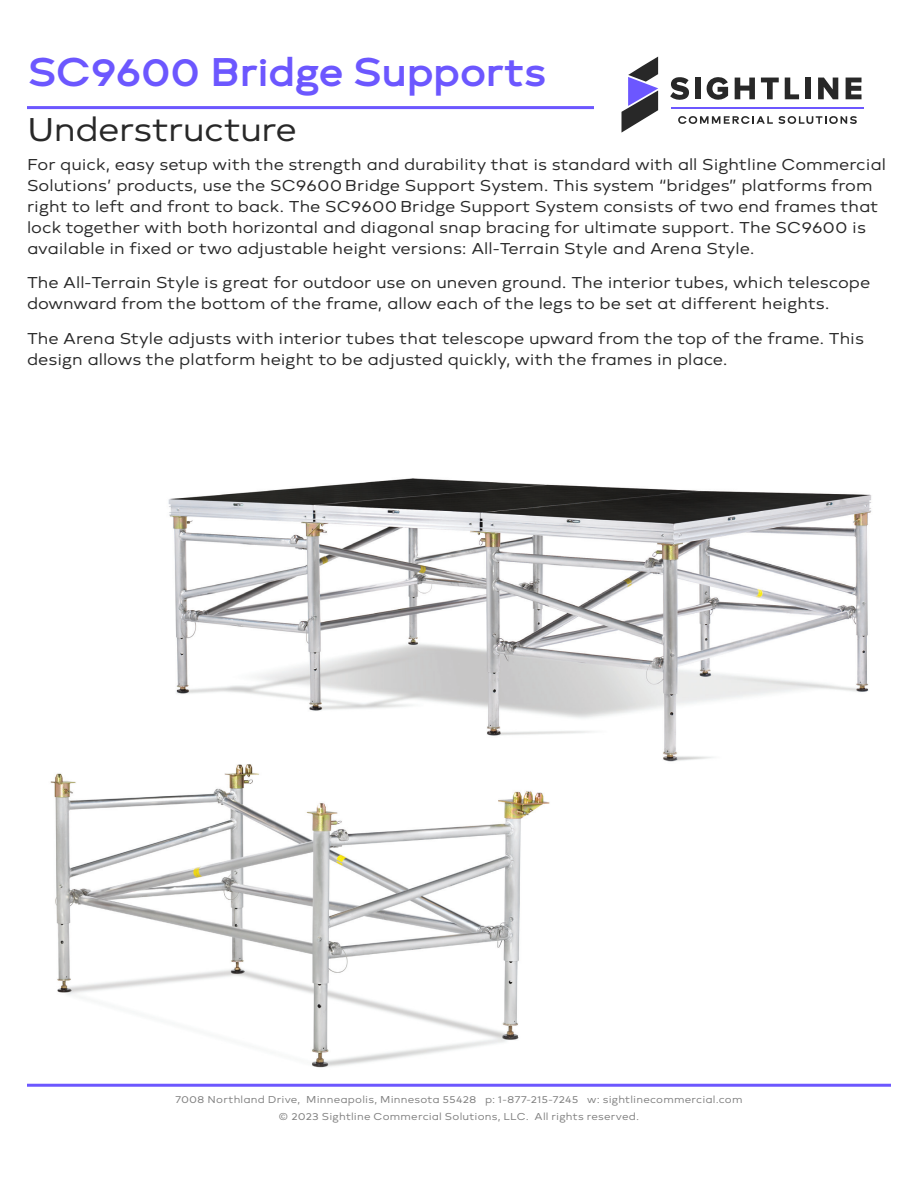
<style>
.page{position:relative;width:918px;height:1188px;background:#fff}
.page>*{position:absolute;margin:0;border:0;box-sizing:border-box;transform-origin:0 0}
.t1{font:700 42px "Brooklyn";letter-spacing:-.045em;color:#6c57ff}
.t2{font:34.5px "Brooklyn";letter-spacing:-.015em;color:#282828}
.Body_Copy{font:16.5px/21px "Brooklyn";color:#282828}
.t3{font:10.5px/16.6px "Brooklyn";letter-spacing:.015em;color:#7f7f7f;text-align:center}
</style>
<div class="page">
<hr style="left:27px;top:106px;width:567px;height:3px;background:#6c57ff">
<hr style="left:27px;top:1084px;width:864px;height:3px;background:#6c57ff">
<svg style="left:622px;top:57px;width:36px;height:76px"></svg>
<svg style="left:818px;top:78px;width:20px;height:21px"></svg>
<hr style="left:672px;top:107px;width:192px;height:1px;background:#6c57ff">
<svg style="left:707px;top:77px;width:21px;height:23px"></svg>
<svg style="left:735px;top:78px;width:20px;height:21px"></svg>
<svg style="left:846px;top:78px;width:16px;height:21px"></svg>
<svg style="left:670px;top:77px;width:19px;height:23px"></svg>
<svg style="left:761px;top:78px;width:18px;height:21px"></svg>
<svg style="left:785px;top:78px;width:14px;height:21px"></svg>
<div style="left:695px;top:78px;width:6px;height:21px;background:#282828"></div>
<div style="left:805px;top:78px;width:6px;height:21px;background:#282828"></div>
<svg style="left:678px;top:116px;width:179px;height:8px"></svg>
<img style="left:168px;top:478px;width:704px;height:284px">
<img style="left:50px;top:764px;width:500px;height:304px">
<h1 class="t1" style="left:27px;top:51px;width:521px">SC9600 Bridge Supports</h1>
<h2 class="t2" style="left:27px;top:113px;width:272px">Understructure</h2>
<p class="Body_Copy" style="left:27px;top:155px;width:861px">For quick, easy setup with the strength and durability that is standard with all Sightline Commercial Solutions’ products, use the SC9600 Bridge Support System. This system “bridges” platforms from right to left and front to back. The SC9600 Bridge Support System consists of two end frames that lock together with both horizontal and diagonal snap bracing for ultimate support. The SC9600 is available in fixed or two adjustable height versions: All-Terrain Style and Arena Style.</p>
<p class="Body_Copy" style="left:27px;top:273px;width:845px">The All-Terrain Style is great for outdoor use on uneven ground. The interior tubes, which telescope downward from the bottom of the frame, allow each of the legs to be set at different heights.</p>
<p class="Body_Copy" style="left:27px;top:329px;width:839px">The Arena Style adjusts with interior tubes that telescope upward from the top of the frame. This design allows the platform height to be adjusted quickly, with the frames in place.</p>
<p class="t3" style="left:175px;top:1092px;width:569px">7008 Northland Drive, Minneapolis, Minnesota 55428 p: 1-877-215-7245 w: sightlinecommercial.com © 2023 Sightline Commercial Solutions, LLC. All rights reserved.</p>
</div>
